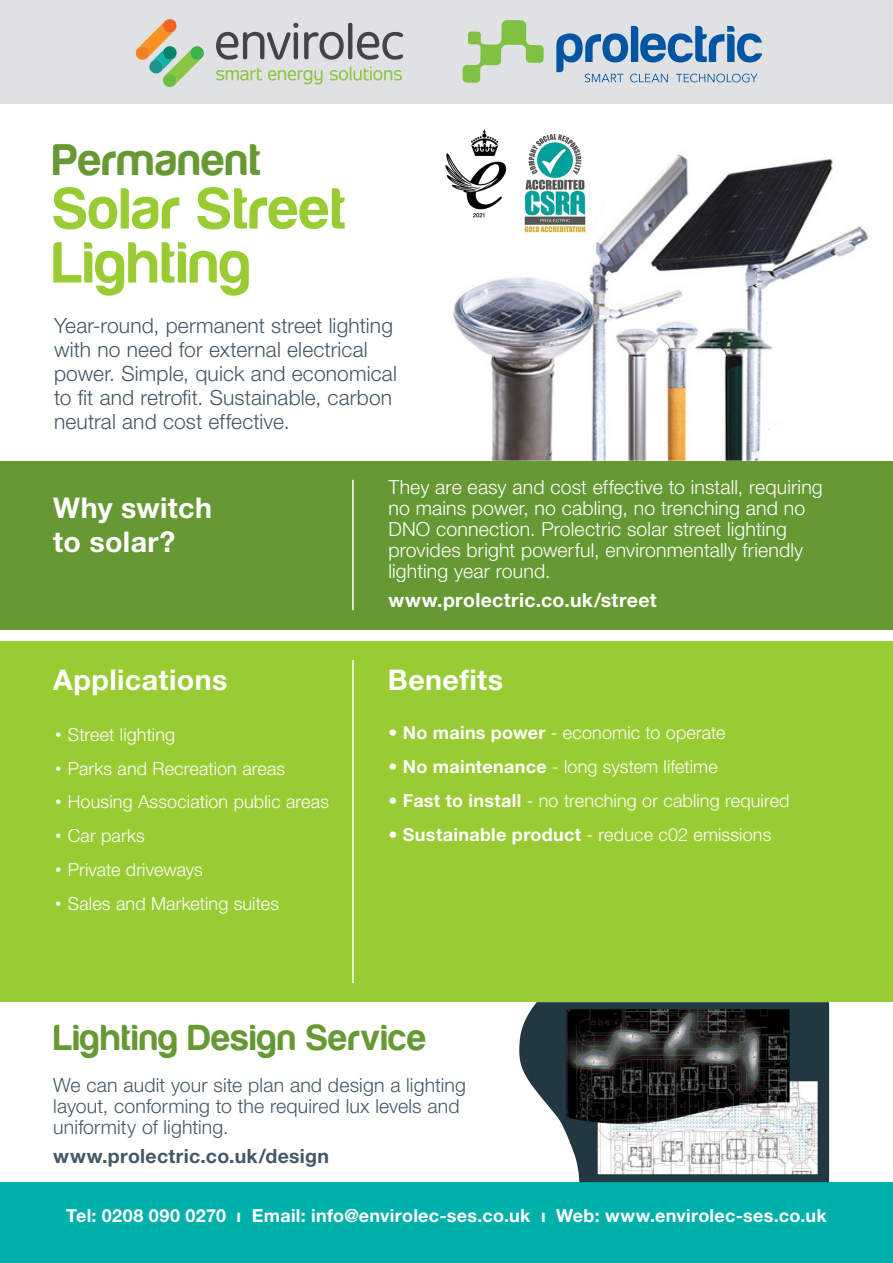
<style>
.page{position:relative;width:893px;height:1263px;background:#fff}
.page>*{position:absolute;margin:0;border:0;box-sizing:border-box;transform-origin:0 0}
.t1{font:60px "Harabara";letter-spacing:.03em;color:#9c3}
.t2{font:45.9px "Harabara";letter-spacing:.03em;color:#693}
.t3{font:37.5px "Harabara";letter-spacing:.035em;color:#693}
.t4{font:700 28.5px/34.3px "Helvetica Neue LT Std";letter-spacing:.015em;color:#fff}
.t5{font:300 21px/24px "Helvetica Neue LT Std";letter-spacing:.01em;color:#445765}
.t6{font:300 19.5px/21px "Helvetica Neue LT Std";letter-spacing:.005em;color:#fff}
.t7{font:300 19.5px/21px "Helvetica Neue LT Std";letter-spacing:.005em;color:#445765}
.t8{font:700 19.5px "Helvetica Neue LT Std";letter-spacing:.02em;color:#fff}
.t9{font:700 19.5px "Helvetica Neue LT Std";letter-spacing:.015em;color:#445765}
.t10{font:300 18px "Helvetica Neue LT Std";letter-spacing:.01em;color:#fff}
.t11{font:700 18px "Helvetica Neue LT Std";letter-spacing:.015em;color:#fff}
.s1{font-family:"Gotham"}
.s2{font-weight:700}
</style>
<div class="page">
<div style="left:0;top:461px;width:893px;height:168px;background:#693"></div>
<div style="left:0;top:0;width:893px;height:103px;background:#e0e1e3"></div>
<div style="left:0;top:641px;width:893px;height:361px;background:#9c3"></div>
<svg style="left:463px;top:20px;width:81px;height:63px"></svg>
<svg style="left:556px;top:26px;width:206px;height:56px"></svg>
<svg style="left:304px;top:23px;width:99px;height:37px"></svg>
<svg style="left:268px;top:70px;width:55px;height:14px"></svg>
<svg style="left:216px;top:68px;width:46px;height:13px"></svg>
<svg style="left:216px;top:23px;width:82px;height:37px"></svg>
<svg style="left:330px;top:67px;width:72px;height:14px"></svg>
<svg style="left:136px;top:19px;width:68px;height:68px"></svg>
<img style="left:453px;top:154px;width:415px;height:307px">
<hr style="left:352px;top:480px;width:2px;height:130px;background:#fff">
<hr style="left:352px;top:660px;width:2px;height:323px;background:#fff">
<img style="left:445px;top:129px;width:70px;height:104px">
<img style="left:519px;top:133px;width:72px;height:101px">
<div style="left:0;top:1182px;width:893px;height:81px;background:#00b0ab"></div>
<img style="left:519px;top:1002px;width:310px;height:180px">
<p class="t2" style="left:53px;top:135px;width:209px">Permanent</p>
<p class="t1" style="left:53px;top:177px;width:294px">Solar Street</p>
<p class="t1" style="left:53px;top:231px;width:198px">Lighting</p>
<p class="t5" style="left:54px;top:313px;width:344px">Year-round, permanent street lighting with no need for external electrical power. Simple, quick and economical to fit and retrofit. Sustainable, carbon neutral and cost effective.</p>
<p class="t4" style="left:53px;top:490px;width:160px">Why switch to solar?</p>
<p class="t6" style="left:388px;top:476px;width:436px">They are easy and cost effective to install, requiring no mains power, no cabling, no trenching and no DNO connection. Prolectric solar street lighting provides bright powerful, environmentally friendly lighting year round.</p>
<p class="t8" style="left:388px;top:588px;width:270px">www.prolectric.co.uk/street</p>
<p class="t4" style="left:53px;top:662px;width:176px">Applications</p>
<p class="t4" style="left:388px;top:662px;width:117px">Benefits</p>
<p class="t10" style="left:54px;top:723px;width:123px"><span class="s1">•</span> Street lighting</p>
<p class="t10" style="left:54px;top:757px;width:233px"><span class="s1">•</span> Parks and Recreation areas</p>
<p class="t10" style="left:54px;top:791px;width:276px"><span class="s1">•</span> Housing Association public areas</p>
<p class="t10" style="left:54px;top:825px;width:92px"><span class="s1">•</span> Car parks</p>
<p class="t10" style="left:54px;top:858px;width:150px"><span class="s1">•</span> Private driveways</p>
<p class="t10" style="left:54px;top:892px;width:227px"><span class="s1">•</span> Sales and Marketing suites</p>
<p class="t10" style="left:388px;top:722px;width:339px">• <span class="s2">No mains power</span> - economic to operate</p>
<p class="t10" style="left:388px;top:756px;width:331px">• <span class="s2">No maintenance</span> - long system lifetime</p>
<p class="t10" style="left:388px;top:789px;width:403px">• <span class="s2">Fast to install</span> - no trenching or cabling required</p>
<p class="t10" style="left:388px;top:823px;width:384px">• <span class="s2">Sustainable product</span> - reduce c02 emissions</p>
<p class="t3" style="left:54px;top:1018px;width:374px">Lighting Design Service</p>
<p class="t7" style="left:53px;top:1074px;width:414px">We can audit your site plan and design a lighting layout, conforming to the required lux levels and uniformity of lighting.</p>
<p class="t9" style="left:53px;top:1144px;width:277px">www.prolectric.co.uk/design</p>
<p class="t11" style="left:66px;top:1204px;width:762px">Tel: 0208 090 0270 ı Email: info@envirolec-ses.co.uk ı Web: www.envirolec-ses.co.uk</p>
</div>
